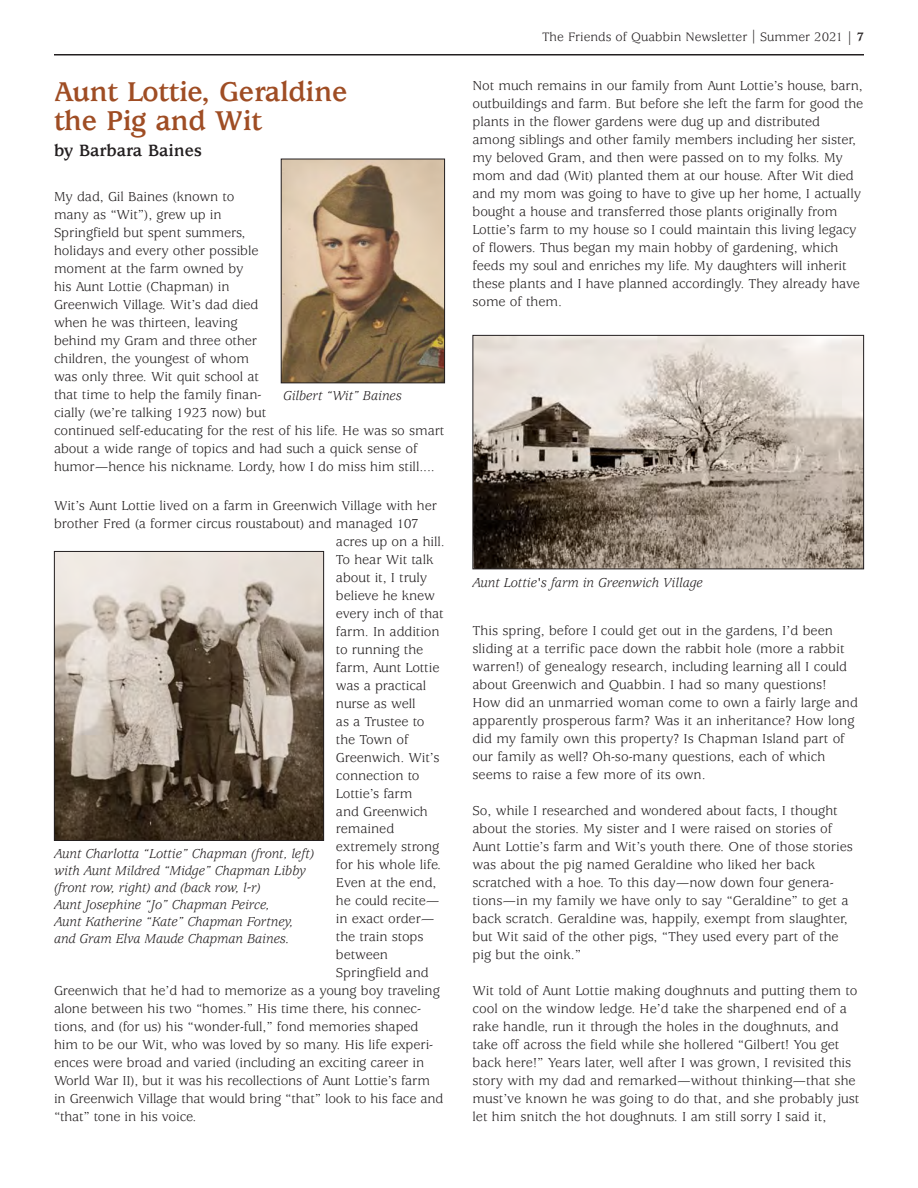
<style>
.page{position:relative;width:918px;height:1188px;background:#fff}
.page>*{position:absolute;margin:0;border:0;box-sizing:border-box;transform-origin:0 0}
.t1{font:700 30px/28.5px "Usherwood";letter-spacing:-.01em;color:#9f4d24}
.t2{font:700 18px "Usherwood";color:#231f20}
.t3{font:14.25px/18px "Usherwood";letter-spacing:-.005em;color:#231f20}
.t4{font:italic 14.25px/17.1px "Usherwood";letter-spacing:-.005em;color:#231f20}
.t5{font:13.5px "Usherwood";color:#231f20}
.s1{font-weight:700}
</style>
<div class="page">
<hr style="left:54px;top:54px;width:810px;height:2px;background:#231f20">
<img style="left:283px;top:161px;width:160px;height:220px">
<div style="left:281px;top:159px;width:164px;height:224px;border:1px solid #231f20"></div>
<img style="left:56px;top:553px;width:266px;height:286px">
<div style="left:54px;top:551px;width:270px;height:290px;border:1px solid #231f20"></div>
<img style="left:474px;top:337px;width:388px;height:230px">
<div style="left:472px;top:335px;width:392px;height:234px;border:1px solid #231f20"></div>
<h1 class="t1" style="left:54px;top:81px;width:295px">Aunt Lottie, Geraldine the Pig and Wit</h1>
<p class="t2" style="left:54px;top:144px;width:149px">by Barbara Baines</p>
<p class="t3" style="left:54px;top:189px;width:392px">My dad, Gil Baines (known to<br>many as “Wit”), grew up in<br>Springfield but spent summers,<br>holidays and every other possible<br>moment at the farm owned by<br>his Aunt Lottie (Chapman) in<br>Greenwich Village. Wit’s dad died<br>when he was thirteen, leaving<br>behind my Gram and three other<br>children, the youngest of whom<br>was only three. Wit quit school at<br>that time to help the family finan-<br>cially (we’re talking 1923 now) but<br>continued self-educating for the rest of his life. He was so smart about a wide range of topics and had such a quick sense of humor—hence his nickname. Lordy, how I do miss him still....</p>
<p class="t3" style="left:54px;top:497px;width:385px">Wit’s Aunt Lottie lived on a farm in Greenwich Village with her</p>
<p class="t3" style="left:54px;top:515px;width:366px">brother Fred (a former circus roustabout) and managed 107</p>
<p class="t3" style="left:336px;top:533px;width:110px">acres up on a hill.</p>
<p class="t3" style="left:336px;top:551px;width:99px">To hear Wit talk</p>
<p class="t3" style="left:336px;top:569px;width:93px">about it, I truly</p>
<p class="t3" style="left:336px;top:587px;width:100px">believe he knew</p>
<p class="t3" style="left:336px;top:605px;width:109px">every inch of that</p>
<p class="t3" style="left:336px;top:623px;width:105px">farm. In addition</p>
<p class="t3" style="left:336px;top:641px;width:89px">to running the</p>
<p class="t3" style="left:336px;top:659px;width:105px">farm, Aunt Lottie</p>
<p class="t3" style="left:336px;top:677px;width:92px">was a practical</p>
<p class="t3" style="left:336px;top:695px;width:81px">nurse as well</p>
<p class="t3" style="left:336px;top:713px;width:90px">as a Trustee to</p>
<p class="t3" style="left:336px;top:731px;width:74px">the Town of</p>
<p class="t3" style="left:336px;top:749px;width:105px">Greenwich. Wit’s</p>
<p class="t3" style="left:336px;top:767px;width:85px">connection to</p>
<p class="t3" style="left:336px;top:785px;width:78px">Lottie’s farm</p>
<p class="t3" style="left:336px;top:803px;width:93px">and Greenwich</p>
<p class="t3" style="left:336px;top:821px;width:60px">remained</p>
<p class="t3" style="left:336px;top:839px;width:105px">extremely strong</p>
<p class="t3" style="left:336px;top:857px;width:107px">for his whole life.</p>
<p class="t3" style="left:336px;top:875px;width:102px">Even at the end,</p>
<p class="t3" style="left:336px;top:893px;width:105px">he could recite—</p>
<p class="t3" style="left:336px;top:911px;width:100px">in exact order—</p>
<p class="t3" style="left:336px;top:929px;width:89px">the train stops</p>
<p class="t3" style="left:336px;top:947px;width:54px">between</p>
<p class="t3" style="left:336px;top:965px;width:94px">Springfield and</p>
<p class="t3" style="left:54px;top:983px;width:387px">Greenwich that he’d had to memorize as a young boy traveling</p>
<p class="t3" style="left:54px;top:1001px;width:369px">alone between his two “homes.” His time there, his connec-</p>
<p class="t3" style="left:54px;top:1019px;width:366px">tions, and (for us) his “wonder-full,” fond memories shaped</p>
<p class="t3" style="left:54px;top:1037px;width:381px">him to be our Wit, who was loved by so many. His life experi-</p>
<p class="t3" style="left:54px;top:1055px;width:372px">ences were broad and varied (including an exciting career in</p>
<p class="t3" style="left:54px;top:1073px;width:378px">World War II), but it was his recollections of Aunt Lottie’s farm</p>
<p class="t3" style="left:54px;top:1091px;width:391px">in Greenwich Village that would bring “that” look to his face and</p>
<p class="t3" style="left:54px;top:1109px;width:144px">“that” tone in his voice.</p>
<p class="t4" style="left:283px;top:389px;width:120px">Gilbert “Wit” Baines</p>
<p class="t4" style="left:54px;top:846px;width:261px">Aunt Charlotta “Lottie” Chapman (front, left) with Aunt Mildred “Midge” Chapman Libby (front row, right) and (back row, l-r)<br>Aunt Josephine “Jo” Chapman Peirce,<br>Aunt Katherine “Kate” Chapman Fortney, and Gram Elva Maude Chapman Baines.</p>
<p class="t5" style="left:542px;top:32px;width:323px">The Friends of Quabbin Newsletter | Summer 2021 <span class="s1">| 7</span></p>
<p class="t3" style="left:472px;top:78px;width:392px">Not much remains in our family from Aunt Lottie’s house, barn, outbuildings and farm. But before she left the farm for good the plants in the flower gardens were dug up and distributed among siblings and other family members including her sister, my beloved Gram, and then were passed on to my folks. My mom and dad (Wit) planted them at our house. After Wit died and my mom was going to have to give up her home, I actually bought a house and transferred those plants originally from Lottie’s farm to my house so I could maintain this living legacy of flowers. Thus began my main hobby of gardening, which feeds my soul and enriches my life. My daughters will inherit these plants and I have planned accordingly. They already have some of them.</p>
<p class="t4" style="left:472px;top:575px;width:232px">Aunt Lottie's farm in Greenwich Village</p>
<p class="t3" style="left:472px;top:623px;width:387px">This spring, before I could get out in the gardens, I’d been sliding at a terrific pace down the rabbit hole (more a rabbit warren!) of genealogy research, including learning all I could about Greenwich and Quabbin. I had so many questions!<br>How did an unmarried woman come to own a fairly large and apparently prosperous farm? Was it an inheritance? How long did my family own this property? Is Chapman Island part of our family as well? Oh-so-many questions, each of which seems to raise a few more of its own.</p>
<p class="t3" style="left:472px;top:803px;width:382px">So, while I researched and wondered about facts, I thought about the stories. My sister and I were raised on stories of Aunt Lottie’s farm and Wit’s youth there. One of those stories was about the pig named Geraldine who liked her back scratched with a hoe. To this day—now down four genera&shy;tions—in my family we have only to say “Geraldine” to get a back scratch. Geraldine was, happily, exempt from slaughter, but Wit said of the other pigs, “They used every part of the pig but the oink.”</p>
<p class="t3" style="left:472px;top:983px;width:388px">Wit told of Aunt Lottie making doughnuts and putting them to cool on the window ledge. He’d take the sharpened end of a rake handle, run it through the holes in the doughnuts, and take off across the field while she hollered “Gilbert! You get back here!” Years later, well after I was grown, I revisited this story with my dad and remarked—without thinking—that she must’ve known he was going to do that, and she probably just let him snitch the hot doughnuts. I am still sorry I said it,</p>
</div>
